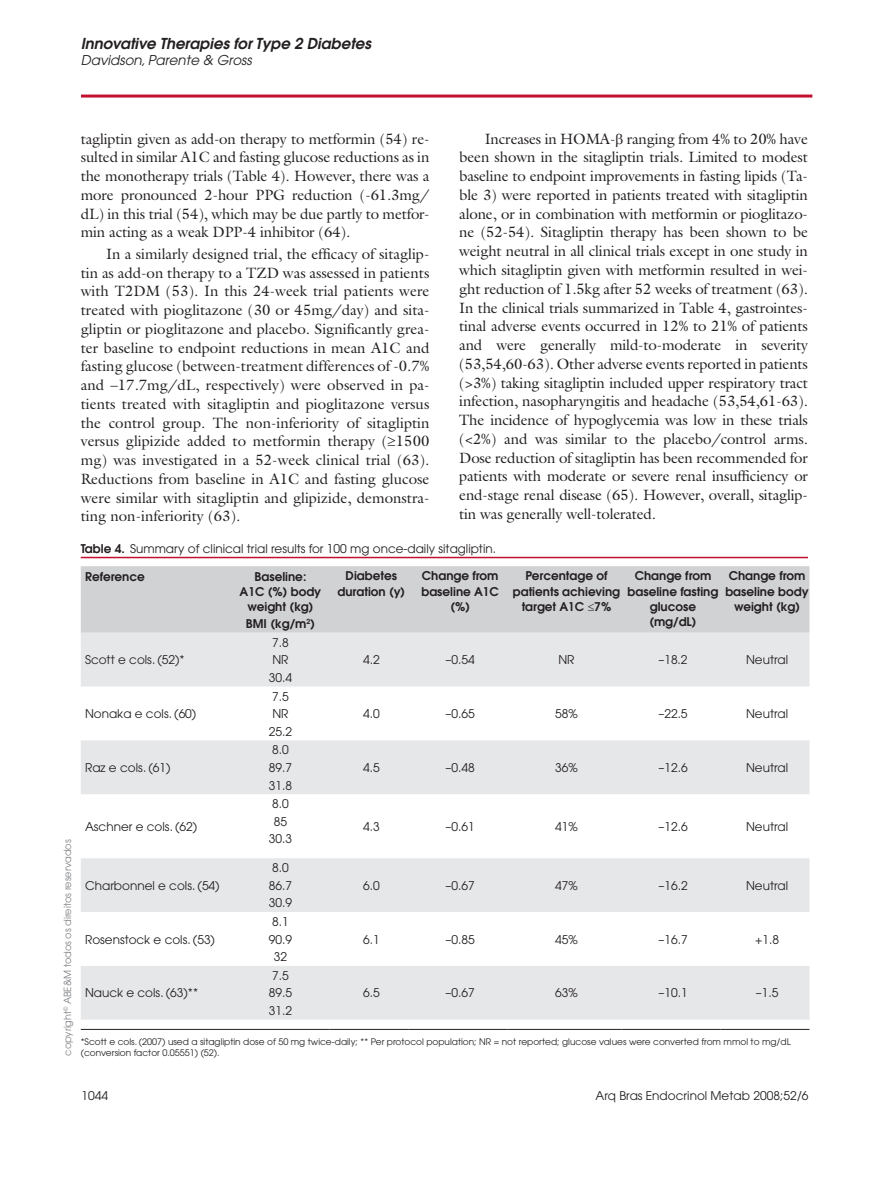
<style>
.page{position:relative;width:893px;height:1191px;background:#fff}
.page>*{position:absolute;margin:0;border:0;box-sizing:border-box;transform-origin:0 0}
.t1{font:15px/18.8px "Galliard";letter-spacing:-.01em;color:#231f20;text-align:justify}
.t2{font:italic 600 15px "Avant Garde";color:#231f20}
.t3{font:italic 13.5px "Avant Garde";color:#231f20}
.t4{font:12px/17.5px "Avant Garde";color:#231f20}
.t5{font:600 12px/15px "Avant Garde";color:#231f20;text-align:center}
.t6{font:9.9px "Avant Garde";letter-spacing:-.01em;color:#808285}
.t7{font:9px/11.2px "Avant Garde";color:#231f20}
.s1{font-weight:600}
</style>
<div class="page">
<hr style="left:81px;top:95px;width:731px;height:3px;background:#c3102f">
<hr style="left:81px;top:557px;width:727px;height:1px;background:#c3102f">
<div style="left:81px;top:566px;width:728px;height:67px;background:#d1d2d4"></div>
<svg style="left:81px;top:633px;width:728px;height:386px;fill:#e6e7e9"></svg>
<hr style="left:81px;top:1029px;width:146px;height:1px;background:#231f20">
<hr style="left:227px;top:1029px;width:103px;height:1px;background:#231f20">
<hr style="left:330px;top:1029px;width:79px;height:1px;background:#231f20">
<hr style="left:409px;top:1029px;width:98px;height:1px;background:#231f20">
<hr style="left:507px;top:1029px;width:114px;height:1px;background:#231f20">
<hr style="left:621px;top:1029px;width:99px;height:1px;background:#231f20">
<hr style="left:720px;top:1029px;width:89px;height:1px;background:#231f20">
<p class="t2" style="left:81px;top:34px;width:292px">Innovative Therapies for Type 2 Diabetes</p>
<p class="t3" style="left:81px;top:52px;width:172px">Davidson, Parente &amp; Gross</p>
<p class="t1" style="left:81px;top:129px;width:350px">tagliptin given as add-on therapy to metformin (54) re&shy;sulted in similar A1C and fasting glucose reductions as in the monotherapy trials (Table 4). However, there was a more pronounced 2-hour PPG reduction (-61.3mg/ dL) in this trial (54), which may be due partly to metfor&shy;min acting as a weak DPP-4 inhibitor (64).</p>
<p class="t1" style="left:81px;top:244px;width:350px;text-indent:26px">In a similarly designed trial, the efficacy of sitaglip&shy;tin as add-on therapy to a TZD was assessed in patients with T2DM (53). In this 24-week trial patients were treated with pioglitazone (30 or 45mg/day) and sita&shy;gliptin or pioglitazone and placebo. Significantly grea&shy;ter baseline to endpoint reductions in mean A1C and fasting glucose (between-treatment differences of -0.7% and –17.7mg/dL, respectively) were observed in pa&shy;tients treated with sitagliptin and pioglitazone versus the control group. The non-inferiority of sitagliptin versus glipizide added to metformin therapy (≥1500 mg) was investigated in a 52-week clinical trial (63).<br>Reductions from baseline in A1C and fasting glucose were similar with sitagliptin and glipizide, demonstra&shy;ting non-inferiority (63).</p>
<p class="t1" style="left:459px;top:129px;width:350px;text-indent:26px">Increases in HOMA- ranging from 4% to 20% have been shown in the sitagliptin trials. Limited to modest baseline to endpoint improvements in fasting lipids (Ta&shy;ble 3) were reported in patients treated with sitagliptin alone, or in combination with metformin or pioglitazo&shy;ne (52-54). Sitagliptin therapy has been shown to be weight neutral in all clinical trials except in one study in which sitagliptin given with metformin resulted in wei&shy;ght reduction of 1.5kg after 52 weeks of treatment (63).<br>In the clinical trials summarized in Table 4, gastrointes&shy;tinal adverse events occurred in 12% to 21% of patients and were generally mild-to-moderate in severity (53,54,60-63). Other adverse events reported in patients (&gt;3%) taking sitagliptin included upper respiratory tract infection, nasopharyngitis and headache (53,54,61-63).<br>The incidence of hypoglycemia was low in these trials (&lt;2%) and was similar to the placebo/control arms.<br>Dose reduction of sitagliptin has been recommended for patients with moderate or severe renal insufficiency or end-stage renal disease (65). However, overall, sitaglip&shy;tin was generally well-tolerated.</p>
<p class="t4" style="left:81px;top:539px;width:417px"><span class="s1">Table 4.</span> Summary of clinical trial results for 100 mg once-daily sitagliptin.</p>
<p class="t5" style="left:85px;top:568px;width:61px">Reference</p>
<p class="t5" style="left:240px;top:568px;width:83px">Baseline:<br>A1C (%) body weight (kg)</p>
<p class="t5" style="left:246px;top:616px;width:71px">BMI (kg/m<sup>2</sup>)</p>
<p class="t5" style="left:337px;top:568px;width:69px">Diabetes duration (y)</p>
<p class="t5" style="left:421px;top:568px;width:79px">Change from baseline A1C (%)</p>
<p class="t5" style="left:513px;top:568px;width:109px">Percentage of patients achieving target A1C ≤7%</p>
<p class="t5" style="left:628px;top:568px;width:92px">Change from baseline fasting glucose (mg/dL)</p>
<p class="t5" style="left:725px;top:568px;width:85px">Change from baseline body weight (kg)</p>
<p class="t6" style="left:62px;top:1055px;width:217px;rotate:-90deg">copyright<sup>©</sup> ABE&amp;M todos os direitos reservados</p>
<p class="t4" style="left:85px;top:651px;width:101px">Scott e cols. (52)*</p>
<p class="t4" style="left:269px;top:633px;width:25px">7.8<br>NR<br>30.4</p>
<p class="t4" style="left:363px;top:651px;width:18px">4.2</p>
<p class="t4" style="left:446px;top:651px;width:31px">–0.54</p>
<p class="t4" style="left:558px;top:651px;width:18px">NR</p>
<p class="t4" style="left:658px;top:651px;width:31px">–18.2</p>
<p class="t4" style="left:746px;top:651px;width:44px">Neutral</p>
<p class="t4" style="left:85px;top:705px;width:113px">Nonaka e cols. (60)</p>
<p class="t4" style="left:269px;top:687px;width:25px">7.5<br>NR<br>25.2</p>
<p class="t4" style="left:363px;top:705px;width:18px">4.0</p>
<p class="t4" style="left:446px;top:705px;width:31px">–0.65</p>
<p class="t4" style="left:555px;top:705px;width:24px">58%</p>
<p class="t4" style="left:658px;top:705px;width:31px">–22.5</p>
<p class="t4" style="left:746px;top:705px;width:44px">Neutral</p>
<p class="t4" style="left:85px;top:758px;width:87px">Raz e cols. (61)</p>
<p class="t4" style="left:269px;top:741px;width:25px">8.0<br>89.7<br>31.8</p>
<p class="t4" style="left:363px;top:758px;width:18px">4.5</p>
<p class="t4" style="left:446px;top:758px;width:31px">–0.48</p>
<p class="t4" style="left:555px;top:758px;width:24px">36%</p>
<p class="t4" style="left:658px;top:758px;width:31px">–12.6</p>
<p class="t4" style="left:746px;top:758px;width:44px">Neutral</p>
<p class="t4" style="left:85px;top:817px;width:114px">Aschner e cols. (62)</p>
<p class="t4" style="left:269px;top:795px;width:25px;text-align:center">8.0<br>85<br>30.3</p>
<p class="t4" style="left:363px;top:817px;width:18px">4.3</p>
<p class="t4" style="left:446px;top:817px;width:31px">–0.61</p>
<p class="t4" style="left:555px;top:817px;width:24px">41%</p>
<p class="t4" style="left:658px;top:817px;width:31px">–12.6</p>
<p class="t4" style="left:746px;top:817px;width:44px">Neutral</p>
<p class="t4" style="left:85px;top:876px;width:136px">Charbonnel e cols. (54)</p>
<p class="t4" style="left:269px;top:859px;width:25px">8.0<br>86.7<br>30.9</p>
<p class="t4" style="left:363px;top:876px;width:18px">6.0</p>
<p class="t4" style="left:446px;top:876px;width:31px">–0.67</p>
<p class="t4" style="left:555px;top:876px;width:24px">47%</p>
<p class="t4" style="left:658px;top:876px;width:31px">–16.2</p>
<p class="t4" style="left:746px;top:876px;width:44px">Neutral</p>
<p class="t4" style="left:85px;top:930px;width:131px">Rosenstock e cols. (53)</p>
<p class="t4" style="left:269px;top:913px;width:25px;text-align:center">8.1<br>90.9<br>32</p>
<p class="t4" style="left:363px;top:930px;width:18px">6.1</p>
<p class="t4" style="left:446px;top:930px;width:31px">–0.85</p>
<p class="t4" style="left:555px;top:930px;width:24px">45%</p>
<p class="t4" style="left:658px;top:930px;width:31px">–16.7</p>
<p class="t4" style="left:755px;top:930px;width:25px">+1.8</p>
<p class="t4" style="left:85px;top:984px;width:115px">Nauck e cols. (63)**</p>
<p class="t4" style="left:269px;top:966px;width:25px">7.5<br>89.5<br>31.2</p>
<p class="t4" style="left:363px;top:984px;width:18px">6.5</p>
<p class="t4" style="left:446px;top:984px;width:31px">–0.67</p>
<p class="t4" style="left:555px;top:984px;width:24px">63%</p>
<p class="t4" style="left:658px;top:984px;width:31px">–10.1</p>
<p class="t4" style="left:756px;top:984px;width:24px">–1.5</p>
<p class="t7" style="left:81px;top:1036px;width:711px">*Scott e cols. (2007) used a sitagliptin dose of 50 mg twice-daily; ** Per protocol population; NR = not reported; glucose values were converted from mmol to mg/dL (conversion factor 0.05551) (52).</p>
<p class="t4" style="left:81px;top:1086px;width:28px">1044</p>
<p class="t4" style="left:595px;top:1086px;width:215px">Arq Bras Endocrinol Metab 2008;52/6</p>
</div>
